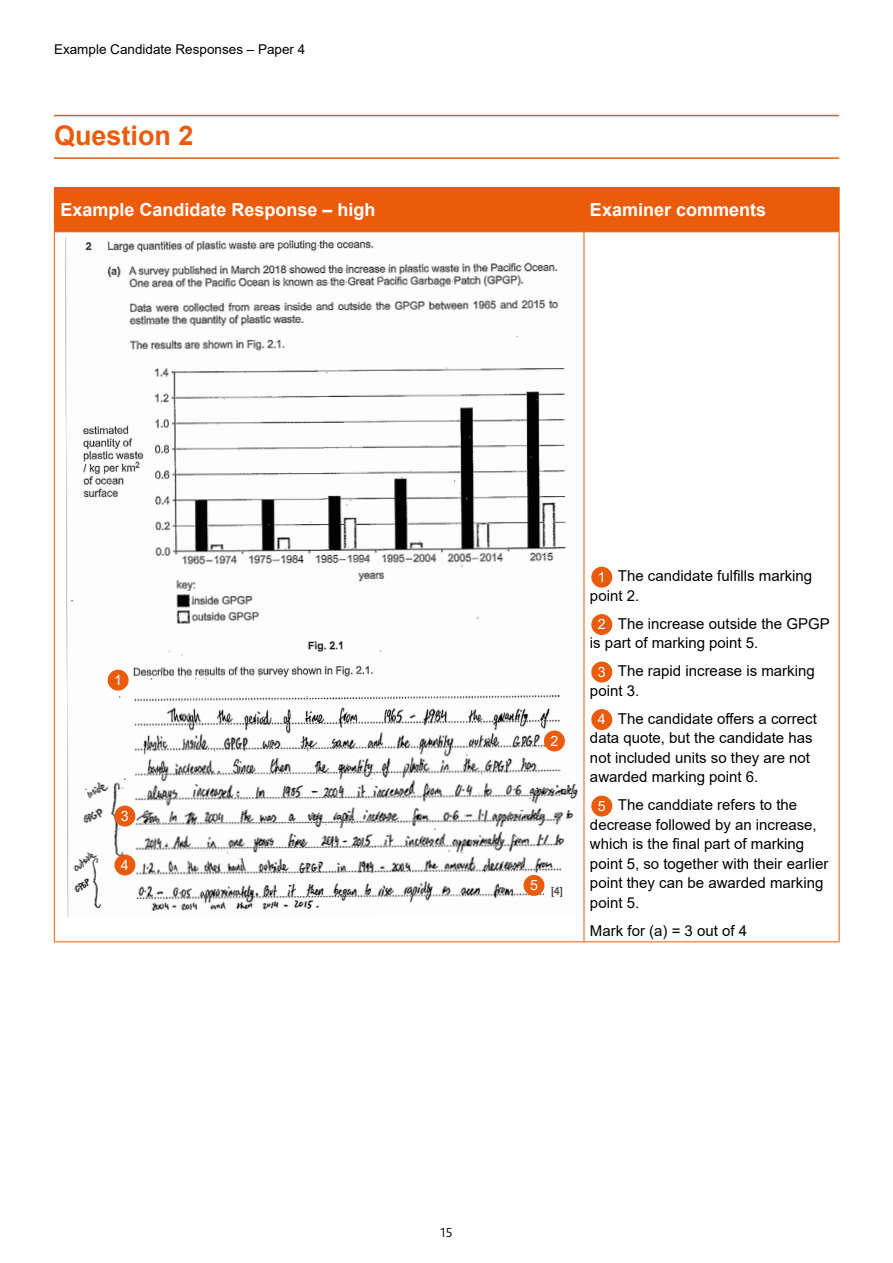
<style>
.page{position:relative;width:893px;height:1263px;background:#fff}
.page>*{position:absolute;margin:0;border:0;box-sizing:border-box;transform-origin:0 0}
.Main_heading_18pt{font:700 27px "Arial";color:#ea5c0c}
.Table_heading_white{font:700 18px "Arial";color:#fff}
.Examiner_comments{font:15px/19.5px "Arial";color:#000}
.t1{font:14.25px "Arial";color:#fff}
.t2{font:13.5px "Arial";color:#000}
.t3{font:300 13.5px "Bliss Pro";color:#000}
</style>
<div class="page">
<div style="left:55px;top:188px;width:784px;height:43px;background:#ea5c0c"></div>
<hr style="left:54px;top:188px;width:1px;height:43px;background:#ea5c0c">
<hr style="left:54px;top:187px;width:530px;height:1px;background:#ea5c0c">
<hr style="left:54px;top:231px;width:530px;height:1px;background:#ea5c0c">
<hr style="left:584px;top:188px;width:1px;height:43px;background:#ea5c0c">
<hr style="left:584px;top:187px;width:255px;height:1px;background:#ea5c0c">
<hr style="left:839px;top:188px;width:1px;height:43px;background:#ea5c0c">
<hr style="left:584px;top:231px;width:255px;height:1px;background:#ea5c0c">
<hr style="left:54px;top:232px;width:1px;height:709px;background:#ea5c0c">
<hr style="left:54px;top:941px;width:530px;height:1px;background:#ea5c0c">
<hr style="left:584px;top:232px;width:1px;height:709px;background:#ea5c0c">
<hr style="left:839px;top:232px;width:1px;height:709px;background:#ea5c0c">
<hr style="left:584px;top:941px;width:255px;height:1px;background:#ea5c0c">
<img style="left:65px;top:238px;width:513px;height:679px">
<div style="left:592px;top:567px;width:20px;height:20px;background:#ea5c0c;border-radius:50%"></div>
<div style="left:591px;top:567px;width:21px;height:21px;border:1px solid #ea5c0c;border-radius:50%"></div>
<div style="left:592px;top:615px;width:20px;height:19px;background:#ea5c0c;border-radius:50%"></div>
<div style="left:591px;top:614px;width:21px;height:21px;border:1px solid #ea5c0c;border-radius:50%"></div>
<div style="left:592px;top:662px;width:20px;height:20px;background:#ea5c0c;border-radius:50%"></div>
<div style="left:591px;top:662px;width:21px;height:20px;border:1px solid #ea5c0c;border-radius:50%"></div>
<div style="left:592px;top:710px;width:20px;height:19px;background:#ea5c0c;border-radius:50%"></div>
<div style="left:591px;top:709px;width:21px;height:21px;border:1px solid #ea5c0c;border-radius:50%"></div>
<div style="left:592px;top:796px;width:20px;height:20px;background:#ea5c0c;border-radius:50%"></div>
<div style="left:591px;top:796px;width:21px;height:20px;border:1px solid #ea5c0c;border-radius:50%"></div>
<hr style="left:54px;top:115px;width:785px;height:1px;background:#ea5c0c">
<hr style="left:54px;top:157px;width:785px;height:2px;background:#ea5c0c">
<div style="left:108px;top:670px;width:20px;height:20px;background:#ea5c0c;border-radius:50%"></div>
<div style="left:108px;top:670px;width:21px;height:21px;border:1px solid #ea5c0c;border-radius:50%"></div>
<div style="left:545px;top:731px;width:19px;height:20px;background:#ea5c0c;border-radius:50%"></div>
<div style="left:544px;top:730px;width:21px;height:21px;border:1px solid #ea5c0c;border-radius:50%"></div>
<div style="left:115px;top:806px;width:20px;height:20px;background:#ea5c0c;border-radius:50%"></div>
<div style="left:114px;top:806px;width:21px;height:20px;border:1px solid #ea5c0c;border-radius:50%"></div>
<div style="left:115px;top:855px;width:20px;height:20px;background:#ea5c0c;border-radius:50%"></div>
<div style="left:114px;top:854px;width:21px;height:21px;border:1px solid #ea5c0c;border-radius:50%"></div>
<div style="left:524px;top:875px;width:20px;height:20px;background:#ea5c0c;border-radius:50%"></div>
<div style="left:523px;top:875px;width:21px;height:21px;border:1px solid #ea5c0c;border-radius:50%"></div>
<p class="t2" style="left:54px;top:40px;width:253px">Example Candidate Responses – Paper 4</p>
<p class="Main_heading_18pt" style="left:54px;top:117px;width:141px">Question 2</p>
<p class="Table_heading_white" style="left:60px;top:197px;width:317px">Example Candidate Response – high</p>
<p class="Table_heading_white" style="left:590px;top:197px;width:178px">Examiner comments</p>
<p class="t1" style="left:114px;top:670px;width:9px">1</p>
<p class="t1" style="left:121px;top:806px;width:9px">3</p>
<p class="t1" style="left:121px;top:855px;width:9px">4</p>
<p class="t1" style="left:550px;top:731px;width:9px">2</p>
<p class="t1" style="left:530px;top:875px;width:9px">5</p>
<p class="Examiner_comments" style="left:590px;top:566px;width:224px;text-indent:28px">The candidate fulfills marking point 2.</p>
<p class="t1" style="left:598px;top:614px;width:9px">2</p>
<p class="t1" style="left:598px;top:567px;width:9px">1</p>
<p class="Examiner_comments" style="left:590px;top:614px;width:241px;text-indent:28px">The increase outside the GPGP is part of marking point 5.</p>
<p class="t1" style="left:598px;top:662px;width:9px">3</p>
<p class="Examiner_comments" style="left:590px;top:661px;width:226px;text-indent:28px">The rapid increase is marking point 3.</p>
<p class="t1" style="left:598px;top:709px;width:9px">4</p>
<p class="Examiner_comments" style="left:590px;top:709px;width:228px;text-indent:28px">The candidate offers a correct data quote, but the candidate has not included units so they are not awarded marking point 6.</p>
<p class="t1" style="left:598px;top:796px;width:9px">5</p>
<p class="Examiner_comments" style="left:590px;top:795px;width:240px;text-indent:28px">The canddiate refers to the decrease followed by an increase, which is the final part of marking point 5, so together with their earlier point they can be awarded marking point 5.</p>
<p class="Examiner_comments" style="left:590px;top:921px;width:159px">Mark for (a) = 3 out of 4</p>
<p class="t3" style="left:440px;top:1224px;width:14px">15</p>
</div>
